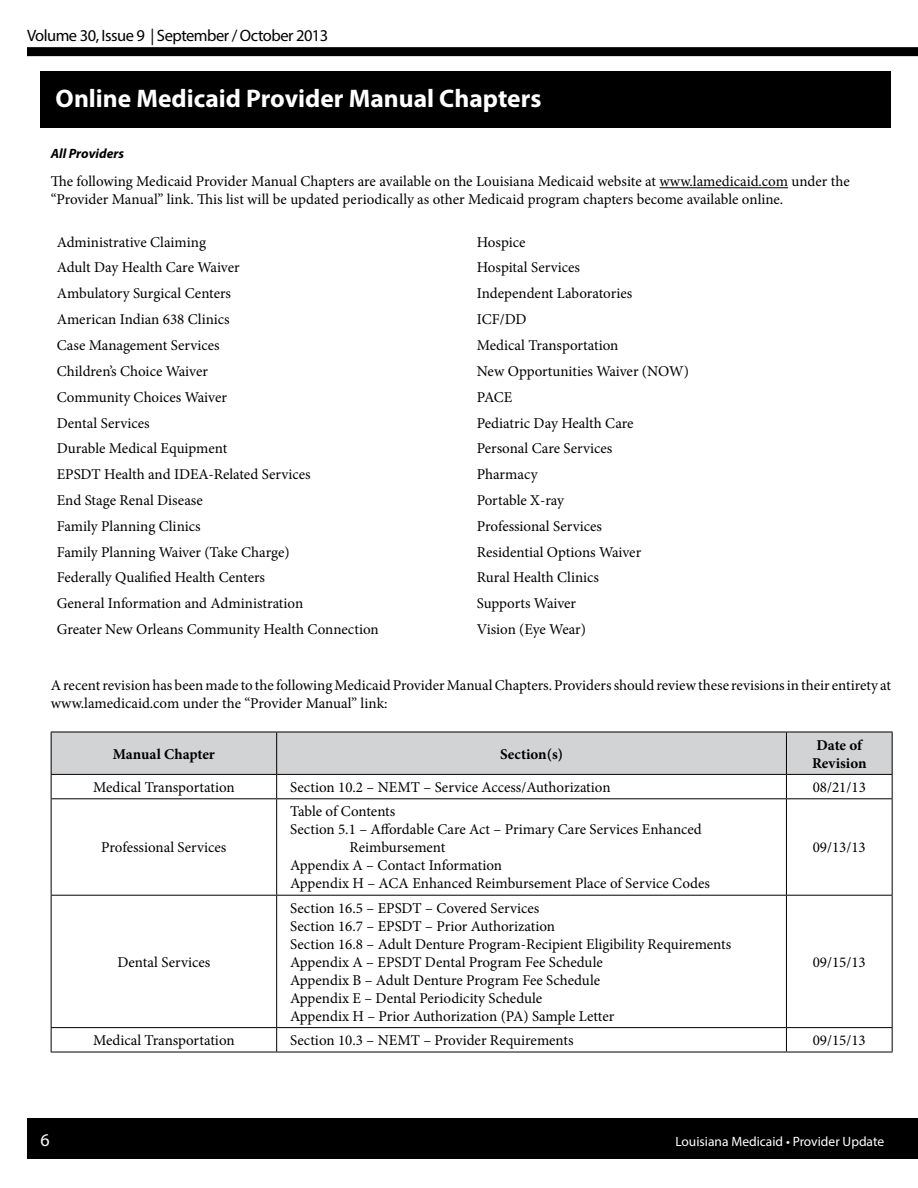
<style>
.page{position:relative;width:918px;height:1188px;background:#fff}
.page>*{position:absolute;margin:0;border:0;box-sizing:border-box;transform-origin:0 0}
.t1{font:700 25.5px "Myriad Pro";color:#fff}
.t2{font:18px "Myriad Pro";color:#fff}
.t3{font:16.5px "Myriad Pro";letter-spacing:-.03em;color:#000}
.t4{font:15px/18px "Minion Pro";color:#000}
.t5{font:700 15px/18px "Minion Pro";letter-spacing:-.005em;color:#000}
.t6{font:13.5px "Myriad Pro";color:#fff}
.t7{font:italic 700 13.5px "Myriad Pro";color:#000}
</style>
<div class="page">
<div style="left:27px;top:1119px;width:891px;height:40px;background:#000"></div>
<div style="left:27px;top:47px;width:891px;height:9px;background:#000"></div>
<div style="left:40px;top:71px;width:851px;height:56px;background:#000"></div>
<hr style="left:659px;top:187px;width:129px;height:1px;background:#000">
<svg style="left:51px;top:732px;width:842px;height:66px"></svg>
<hr style="left:51px;top:798px;width:226px;height:1px;background:#000">
<hr style="left:51px;top:799px;width:1px;height:96px;background:#000">
<hr style="left:277px;top:798px;width:509px;height:1px;background:#000">
<hr style="left:276px;top:799px;width:1px;height:96px;background:#000">
<hr style="left:786px;top:798px;width:107px;height:1px;background:#000">
<hr style="left:786px;top:799px;width:1px;height:96px;background:#000">
<hr style="left:892px;top:799px;width:1px;height:96px;background:#000">
<hr style="left:51px;top:895px;width:226px;height:1px;background:#000">
<hr style="left:51px;top:896px;width:1px;height:131px;background:#000">
<hr style="left:277px;top:895px;width:509px;height:1px;background:#000">
<hr style="left:276px;top:896px;width:1px;height:131px;background:#000">
<hr style="left:786px;top:895px;width:107px;height:1px;background:#000">
<hr style="left:786px;top:896px;width:1px;height:131px;background:#000">
<hr style="left:892px;top:896px;width:1px;height:131px;background:#000">
<hr style="left:51px;top:1027px;width:226px;height:1px;background:#000">
<svg style="left:51px;top:1028px;width:1px;height:24px"></svg>
<hr style="left:277px;top:1027px;width:509px;height:1px;background:#000">
<svg style="left:276px;top:1028px;width:1px;height:24px"></svg>
<hr style="left:786px;top:1027px;width:107px;height:1px;background:#000">
<svg style="left:786px;top:1028px;width:1px;height:24px"></svg>
<svg style="left:892px;top:1028px;width:1px;height:24px"></svg>
<hr style="left:51px;top:1052px;width:226px;height:1px;background:#000">
<hr style="left:277px;top:1052px;width:509px;height:1px;background:#000">
<hr style="left:786px;top:1052px;width:107px;height:1px;background:#000">
<p class="t3" style="left:27px;top:26px;width:303px">Volume 30, Issue 9 | September / October 2013</p>
<h1 class="t1" style="left:56px;top:82px;width:487px">Online Medicaid Provider Manual Chapters</h1>
<p class="t7" style="left:51px;top:145px;width:75px">All Providers</p>
<p class="t4" style="left:51px;top:173px;width:801px">The following Medicaid Provider Manual Chapters are available on the Louisiana Medicaid website at www.lamedicaid.com under the “Provider Manual” link. This list will be updated periodically as other Medicaid program chapters become available online.</p>
<p class="t4" style="left:57px;top:233px;width:151px">Administrative Claiming</p>
<p class="t4" style="left:477px;top:233px;width:50px">Hospice</p>
<p class="t4" style="left:57px;top:259px;width:184px">Adult Day Health Care Waiver</p>
<p class="t4" style="left:477px;top:259px;width:105px">Hospital Services</p>
<p class="t4" style="left:57px;top:285px;width:176px">Ambulatory Surgical Centers</p>
<p class="t4" style="left:477px;top:285px;width:157px">Independent Laboratories</p>
<p class="t4" style="left:57px;top:310px;width:175px">American Indian 638 Clinics</p>
<p class="t4" style="left:477px;top:310px;width:51px">ICF/DD</p>
<p class="t4" style="left:57px;top:336px;width:164px">Case Management Services</p>
<p class="t4" style="left:477px;top:336px;width:143px">Medical Transportation</p>
<p class="t4" style="left:57px;top:362px;width:153px">Children’s Choice Waiver</p>
<p class="t4" style="left:477px;top:362px;width:214px">New Opportunities Waiver (NOW)</p>
<p class="t4" style="left:57px;top:388px;width:172px">Community Choices Waiver</p>
<p class="t4" style="left:477px;top:388px;width:37px">PACE</p>
<p class="t4" style="left:57px;top:414px;width:94px">Dental Services</p>
<p class="t4" style="left:477px;top:414px;width:158px">Pediatric Day Health Care</p>
<p class="t4" style="left:57px;top:440px;width:172px">Durable Medical Equipment</p>
<p class="t4" style="left:477px;top:440px;width:137px">Personal Care Services</p>
<p class="t4" style="left:57px;top:466px;width:255px">EPSDT Health and IDEA-Related Services</p>
<p class="t4" style="left:477px;top:466px;width:62px">Pharmacy</p>
<p class="t4" style="left:57px;top:491px;width:148px">End Stage Renal Disease</p>
<p class="t4" style="left:477px;top:491px;width:89px">Portable X-ray</p>
<p class="t4" style="left:57px;top:517px;width:145px">Family Planning Clinics</p>
<p class="t4" style="left:477px;top:517px;width:127px">Professional Services</p>
<p class="t4" style="left:57px;top:543px;width:234px">Family Planning Waiver (Take Charge)</p>
<p class="t4" style="left:477px;top:543px;width:166px">Residential Options Waiver</p>
<p class="t4" style="left:57px;top:569px;width:210px">Federally Qualified Health Centers</p>
<p class="t4" style="left:477px;top:569px;width:124px">Rural Health Clinics</p>
<p class="t4" style="left:57px;top:594px;width:248px">General Information and Administration</p>
<p class="t4" style="left:477px;top:594px;width:101px">Supports Waiver</p>
<p class="t4" style="left:57px;top:620px;width:324px">Greater New Orleans Community Health Connection</p>
<p class="t4" style="left:477px;top:620px;width:111px">Vision (Eye Wear)</p>
<p class="t4" style="left:51px;top:676px;width:842px">A recent revision has been made to the following Medicaid Provider Manual Chapters. Providers should review these revisions in their entirety at www.lamedicaid.com under the “Provider Manual” link:</p>
<p class="t5" style="left:113px;top:745px;width:104px">Manual Chapter</p>
<p class="t5" style="left:500px;top:745px;width:64px">Section(s)</p>
<p class="t5" style="left:812px;top:736px;width:56px">Date of<br>Revision</p>
<p class="t4" style="left:93px;top:778px;width:143px">Medical Transportation</p>
<p class="t4" style="left:290px;top:778px;width:322px">Section 10.2 – NEMT – Service Access/Authorization</p>
<p class="t4" style="left:813px;top:778px;width:55px">08/21/13</p>
<p class="t4" style="left:101px;top:839px;width:127px">Professional Services</p>
<p class="t4" style="left:117px;top:953px;width:94px">Dental Services</p>
<p class="t4" style="left:290px;top:803px;width:107px">Table of Contents</p>
<p class="t4" style="left:290px;top:821px;width:413px">Section 5.1 – Affordable Care Act – Primary Care Services Enhanced</p>
<p class="t4" style="left:350px;top:839px;width:97px">Reimbursement</p>
<p class="t4" style="left:290px;top:857px;width:214px">Appendix A – Contact Information</p>
<p class="t4" style="left:290px;top:875px;width:421px">Appendix H – ACA Enhanced Reimbursement Place of Service Codes</p>
<p class="t4" style="left:290px;top:899px;width:443px">Section 16.5 – EPSDT – Covered Services<br>Section 16.7 – EPSDT – Prior Authorization<br>Section 16.8 – Adult Denture Program-Recipient Eligibility Requirements Appendix A – EPSDT Dental Program Fee Schedule<br>Appendix B – Adult Denture Program Fee Schedule<br>Appendix E – Dental Periodicity Schedule<br>Appendix H – Prior Authorization (PA) Sample Letter</p>
<p class="t4" style="left:813px;top:839px;width:55px">09/13/13</p>
<p class="t4" style="left:813px;top:953px;width:55px">09/15/13</p>
<p class="t4" style="left:93px;top:1032px;width:143px">Medical Transportation</p>
<p class="t4" style="left:290px;top:1032px;width:285px">Section 10.3 – NEMT – Provider Requirements</p>
<p class="t4" style="left:813px;top:1032px;width:55px">09/15/13</p>
<p class="t2" style="left:40px;top:1128px;width:11px">6</p>
<p class="t6" style="left:675px;top:1133px;width:210px">Louisiana Medicaid • Provider Update</p>
</div>
